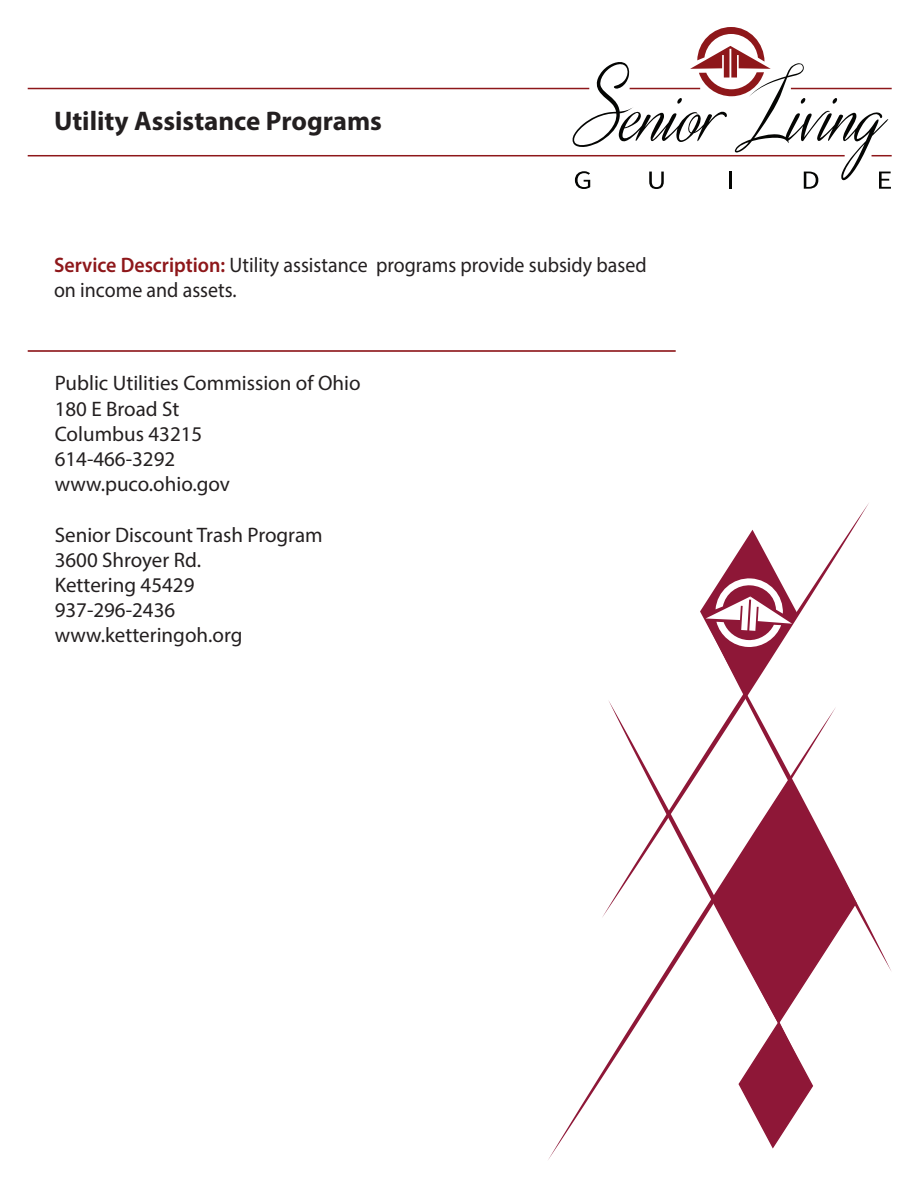
<style>
.page{position:relative;width:918px;height:1188px;background:#fff}
.page>*{position:absolute;margin:0;border:0;box-sizing:border-box;transform-origin:0 0}
.t1{font:700 27px "Myriad Pro";color:#231f20}
.Item_Info{font:21px "Myriad Pro";color:#231f20}
.Item_Info-2{font:21px/25.2px "Myriad Pro";color:#231f20;scale:.95 1}
.s1{font-weight:600;color:#8e171a}
</style>
<div class="page">
<svg style="left:548px;top:972px;width:265px;height:188px"></svg>
<svg style="left:739px;top:614px;width:152px;height:358px"></svg>
<svg style="left:608px;top:700px;width:189px;height:358px"></svg>
<svg style="left:700px;top:530px;width:98px;height:166px"></svg>
<svg style="left:572px;top:27px;width:320px;height:162px"></svg>
<hr style="left:28px;top:155px;width:817px;height:1px;background:#8e171a">
<hr style="left:630px;top:88px;width:70px;height:1px;background:#8e171a">
<hr style="left:28px;top:88px;width:561px;height:1px;background:#8e171a">
<hr style="left:791px;top:88px;width:101px;height:1px;background:#8e171a">
<hr style="left:28px;top:350px;width:648px;height:2px;background:#8e171a">
<p class="t1" style="left:54px;top:103px;width:330px">Utility Assistance Programs</p>
<p class="Item_Info-2" style="left:54px;top:252px;width:625px"><span class="s1">Service Description:</span> Utility assistance programs provide subsidy based on income and assets.</p>
<p class="Item_Info" style="left:55px;top:370px;width:307px">Public Utilities Commission of Ohio</p>
<p class="Item_Info" style="left:55px;top:396px;width:126px">180 E Broad St</p>
<p class="Item_Info" style="left:55px;top:421px;width:149px">Columbus 43215</p>
<p class="Item_Info" style="left:55px;top:446px;width:122px">614-466-3292</p>
<p class="Item_Info" style="left:55px;top:471px;width:177px">www.puco.ohio.gov</p>
<p class="Item_Info" style="left:55px;top:522px;width:269px">Senior Discount Trash Program</p>
<p class="Item_Info" style="left:55px;top:547px;width:148px">3600 Shroyer Rd.</p>
<p class="Item_Info" style="left:55px;top:572px;width:141px">Kettering 45429</p>
<p class="Item_Info" style="left:55px;top:597px;width:122px">937-296-2436</p>
<p class="Item_Info" style="left:55px;top:622px;width:189px">www.ketteringoh.org</p>
</div>
